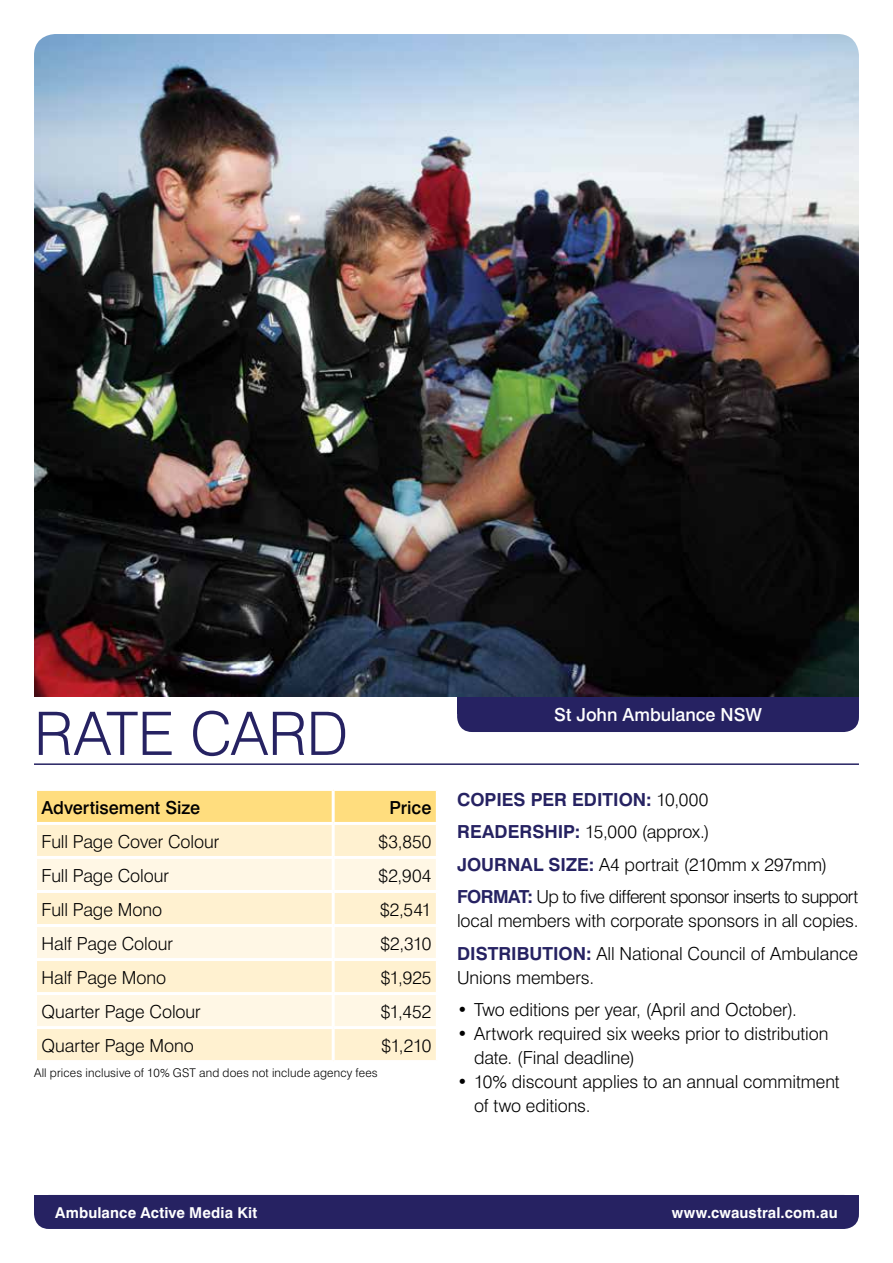
<style>
.page{position:relative;width:893px;height:1263px;background:#fff}
.page>*{position:absolute;margin:0;border:0;box-sizing:border-box;transform-origin:0 0}
.t1{font:300 60px "Swiss 721 BT";letter-spacing:-.005em;color:#262262}
.t2{font:300 18px/24px "Swiss 721 BT";letter-spacing:-.005em;color:#000}
.t3{font:300 18px/32.5px "Swiss 721 BT";letter-spacing:-.035em;color:#000}
.t4{font:500 18px "Swiss 721 BT";color:#000}
.t5{font:500 18px "Swiss 721 BT";color:#fff}
.t6{font:700 15px "Swiss 721 BT";letter-spacing:.01em;color:#fff}
.t7{font:300 12px "Swiss 721 BT";letter-spacing:.015em;color:#000}
.s1{font-weight:700;color:#262262}
</style>
<div class="page">
<div style="left:34px;top:1195px;width:825px;height:34px;background:#262262;border-radius:15px"></div>
<div style="left:34px;top:1195px;width:825px;height:16px;background:#262262"></div>
<div style="left:457px;top:697px;width:402px;height:35px;background:#262262;border-radius:15px"></div>
<div style="left:457px;top:697px;width:402px;height:17px;background:#262262"></div>
<hr style="left:34px;top:763px;width:825px;height:2px;background:#262262">
<div style="left:37px;top:791px;width:399px;height:31px;background:#ffdd7e"></div>
<div style="left:37px;top:825px;width:399px;height:235px;background:#fff1d0"></div>
<svg style="left:37px;top:859px;width:399px;height:167px;background:#fff4dc"></svg>
<hr style="left:332px;top:791px;width:3px;height:31px;background:#fff">
<hr style="left:332px;top:825px;width:3px;height:31px;background:#fff">
<hr style="left:34px;top:856px;width:299px;height:3px;background:#fff">
<hr style="left:333px;top:856px;width:106px;height:3px;background:#fff">
<hr style="left:332px;top:859px;width:3px;height:31px;background:#fff">
<hr style="left:34px;top:890px;width:299px;height:3px;background:#fff">
<hr style="left:333px;top:890px;width:106px;height:3px;background:#fff">
<hr style="left:332px;top:893px;width:3px;height:31px;background:#fff">
<hr style="left:34px;top:924px;width:299px;height:3px;background:#fff">
<hr style="left:333px;top:924px;width:106px;height:3px;background:#fff">
<hr style="left:332px;top:927px;width:3px;height:31px;background:#fff">
<hr style="left:34px;top:958px;width:299px;height:3px;background:#fff">
<hr style="left:333px;top:958px;width:106px;height:3px;background:#fff">
<hr style="left:332px;top:961px;width:3px;height:31px;background:#fff">
<hr style="left:34px;top:992px;width:299px;height:3px;background:#fff">
<hr style="left:333px;top:992px;width:106px;height:3px;background:#fff">
<hr style="left:332px;top:995px;width:3px;height:31px;background:#fff">
<hr style="left:34px;top:1026px;width:299px;height:3px;background:#fff">
<hr style="left:333px;top:1026px;width:106px;height:3px;background:#fff">
<hr style="left:332px;top:1029px;width:3px;height:31px;background:#fff">
<img style="left:34px;top:34px;width:825px;height:627px">
<img style="left:34px;top:661px;width:825px;height:36px">
<h1 class="t1" style="left:34px;top:697px;width:316px">RATE CARD</h1>
<p class="t4" style="left:42px;top:796px;width:160px">Advertisement Size</p>
<p class="t4" style="left:389px;top:796px;width:43px">Price</p>
<p class="t2" style="left:42px;top:829px;width:179px">Full Page Cover Colour</p>
<p class="t2" style="left:378px;top:829px;width:54px">$3,850</p>
<p class="t2" style="left:42px;top:863px;width:129px">Full Page Colour</p>
<p class="t2" style="left:379px;top:863px;width:54px">$2,904</p>
<p class="t2" style="left:42px;top:897px;width:122px">Full Page Mono</p>
<p class="t2" style="left:380px;top:897px;width:53px">$2,541</p>
<p class="t2" style="left:42px;top:931px;width:133px">Half Page Colour</p>
<p class="t2" style="left:381px;top:931px;width:52px">$2,310</p>
<p class="t2" style="left:42px;top:965px;width:126px">Half Page Mono</p>
<p class="t2" style="left:381px;top:965px;width:52px">$1,925</p>
<p class="t2" style="left:42px;top:999px;width:161px">Quarter Page Colour</p>
<p class="t2" style="left:381px;top:999px;width:52px">$1,452</p>
<p class="t2" style="left:42px;top:1033px;width:154px">Quarter Page Mono</p>
<p class="t2" style="left:382px;top:1033px;width:51px">$1,210</p>
<p class="t7" style="left:34px;top:1066px;width:345px">All prices inclusive of 10% GST and does not include agency fees</p>
<p class="t5" style="left:554px;top:703px;width:209px">St John Ambulance NSW</p>
<p class="t3" style="left:457px;top:783px;width:403px"><span class="s1">COPIES PER EDITION:</span> 10,000<br><span class="s1">READERSHIP:</span> 15,000 (approx.)<br><span class="s1">JOURNAL SIZE:</span> A4 portrait (210mm x 297mm)<br><span class="s1">FORMAT:</span> Up to five different sponsor inserts to support</p>
<p class="t2" style="left:457px;top:904px;width:403px;line-height:32.5px">local members with corporate sponsors in all copies.<br><span class="s1">DISTRIBUTION:</span> All National Council of Ambulance</p>
<p class="t2" style="left:457px;top:965px;width:139px">Unions members.</p>
<p class="t2" style="left:457px;top:997px;width:341px">• Two editions per year, (April and October).</p>
<p class="t2" style="left:474px;top:1021px;width:356px;text-indent:-17px">• Artwork required six weeks prior to distribution date. (Final deadline)</p>
<p class="t2" style="left:474px;top:1069px;width:367px;text-indent:-17px">• 10% discount applies to an annual commitment of two editions.</p>
<p class="t6" style="left:55px;top:1203px;width:203px">Ambulance Active Media Kit</p>
<p class="t6" style="left:672px;top:1203px;width:167px">www.cwaustral.com.au</p>
</div>
